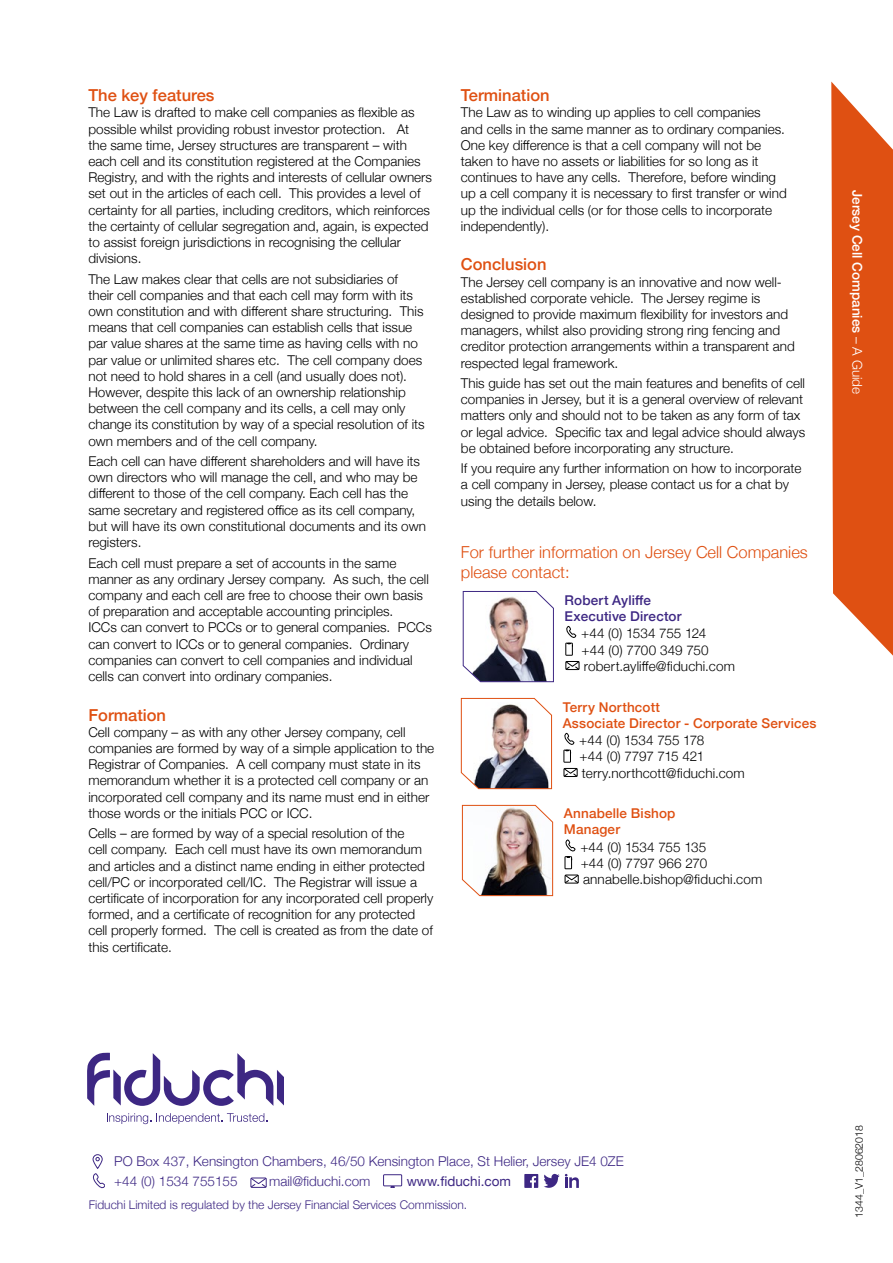
<style>
.page{position:relative;width:893px;height:1263px;background:#fff}
.page>*{position:absolute;margin:0;border:0;box-sizing:border-box;transform-origin:0 0}
.t1{font:300 16.5px/19.8px "Helvetica Neue";color:#df5012}
.t2{font:500 16.5px "Helvetica Neue";color:#df5012}
.t3{font:300 13.5px/16.2px "Helvetica Neue";color:#000}
.t4{font:300 13.5px "Helvetica Neue";color:#3d2783}
.t5{font:500 13.5px "Helvetica Neue";letter-spacing:.015em;color:#df5012}
.t6{font:500 13.5px "Helvetica Neue";letter-spacing:.015em;color:#3d2783}
.t7{font:500 13.5px "Helvetica Neue";color:#fff}
.t8{font:300 13.5px "Helvetica Neue";letter-spacing:-.025em;color:#000}
.t9{font:13.5px "Helvetica Neue";color:#3d2783}
.t10{font:300 12px "Helvetica Neue";color:#3d2783}
.t11{font:300 10.5px "Helvetica Neue";color:#000}
.s1{font-weight:300}
</style>
<div class="page">
<svg style="left:831px;top:82px;width:62px;height:574px;background:#e36833"></svg>
<svg style="left:107px;top:1113px;width:160px;height:11px"></svg>
<svg style="left:87px;top:1052px;width:196px;height:54px"></svg>
<div style="left:93px;top:1154px;width:10px;height:15px;border:1px solid #3d2783;border-radius:5px"></div>
<svg style="left:96px;top:1157px;width:4px;height:4px"></svg>
<svg style="left:92px;top:1173px;width:13px;height:16px"></svg>
<svg style="left:250px;top:1177px;width:17px;height:11px"></svg>
<div style="left:383px;top:1174px;width:19px;height:12px;border:1px solid #3d2783"></div>
<svg style="left:544px;top:1174px;width:35px;height:14px"></svg>
<svg style="left:524px;top:1174px;width:14px;height:14px"></svg>
<svg style="left:565px;top:625px;width:14px;height:45px"></svg>
<svg style="left:462px;top:591px;width:92px;height:91px"></svg>
<svg style="left:563px;top:732px;width:15px;height:45px"></svg>
<svg style="left:461px;top:698px;width:91px;height:91px"></svg>
<svg style="left:564px;top:839px;width:15px;height:44px"></svg>
<img style="left:462px;top:805px;width:91px;height:91px">
<p class="t2" style="left:88px;top:82px;width:127px">The key features</p>
<p class="t3" style="left:88px;top:103px;width:345px">The Law is drafted to make cell companies as flexible as possible whilst providing robust investor protection. At<br>the same time, Jersey structures are transparent – with each cell and its constitution registered at the Companies Registry, and with the rights and interests of cellular owners set out in the articles of each cell. This provides a level of certainty for all parties, including creditors, which reinforces the certainty of cellular segregation and, again, is expected to assist foreign jurisdictions in recognising the cellular divisions.</p>
<p class="t3" style="left:88px;top:270px;width:338px">The Law makes clear that cells are not subsidiaries of their cell companies and that each cell may form with its own constitution and with different share structuring. This means that cell companies can establish cells that issue par value shares at the same time as having cells with no par value or unlimited shares etc. The cell company does not need to hold shares in a cell (and usually does not).<br>However, despite this lack of an ownership relationship between the cell company and its cells, a cell may only change its constitution by way of a special resolution of its own members and of the cell company.</p>
<p class="t3" style="left:88px;top:452px;width:339px">Each cell can have different shareholders and will have its own directors who will manage the cell, and who may be different to those of the cell company. Each cell has the same secretary and registered office as its cell company, but will have its own constitutional documents and its own registers.</p>
<p class="t3" style="left:88px;top:554px;width:342px">Each cell must prepare a set of accounts in the same manner as any ordinary Jersey company. As such, the cell company and each cell are free to choose their own basis of preparation and acceptable accounting principles.</p>
<p class="t3" style="left:88px;top:618px;width:345px">ICCs can convert to PCCs or to general companies. PCCs can convert to ICCs or to general companies. Ordinary companies can convert to cell companies and individual cells can convert into ordinary companies.</p>
<p class="t2" style="left:88px;top:701px;width:79px">Formation</p>
<p class="t3" style="left:88px;top:723px;width:347px">Cell company – as with any other Jersey company, cell companies are formed by way of a simple application to the Registrar of Companies. A cell company must state in its memorandum whether it is a protected cell company or an incorporated cell company and its name must end in either those words or the initials PCC or ICC.</p>
<p class="t3" style="left:88px;top:824px;width:346px">Cells – are formed by way of a special resolution of the<br>cell company. Each cell must have its own memorandum and articles and a distinct name ending in either protected cell/PC or incorporated cell/IC. The Registrar will issue a certificate of incorporation for any incorporated cell properly formed, and a certificate of recognition for any protected cell properly formed. The cell is created as from the date of this certificate.</p>
<p class="t2" style="left:461px;top:82px;width:90px">Termination</p>
<p class="t3" style="left:461px;top:103px;width:327px">The Law as to winding up applies to cell companies<br>and cells in the same manner as to ordinary companies.<br>One key difference is that a cell company will not be taken to have no assets or liabilities for so long as it continues to have any cells. Therefore, before winding up a cell company it is necessary to first transfer or wind up the individual cells (or for those cells to incorporate independently).</p>
<p class="t2" style="left:461px;top:251px;width:87px">Conclusion</p>
<p class="t3" style="left:461px;top:273px;width:335px">The Jersey cell company is an innovative and now well&shy;established corporate vehicle. The Jersey regime is designed to provide maximum flexibility for investors and managers, whilst also providing strong ring fencing and creditor protection arrangements within a transparent and respected legal framework.</p>
<p class="t3" style="left:461px;top:374px;width:346px">This guide has set out the main features and benefits of cell companies in Jersey, but it is a general overview of relevant matters only and should not to be taken as any form of tax or legal advice. Specific tax and legal advice should always be obtained before incorporating any structure.</p>
<p class="t3" style="left:461px;top:459px;width:342px">If you require any further information on how to incorporate a cell company in Jersey, please contact us for a chat by using the details below.</p>
<p class="t1" style="left:461px;top:541px;width:348px">For further information on Jersey Cell Companies please contact:</p>
<p class="t6" style="left:565px;top:589px;width:88px">Robert Ayliffe</p>
<p class="t6" style="left:565px;top:605px;width:118px">Executive Director</p>
<p class="t3" style="left:581px;top:624px;width:127px">+44 (0) 1534 755 124</p>
<p class="t3" style="left:581px;top:641px;width:129px">+44 (0) 7700 349 750</p>
<p class="t3" style="left:584px;top:657px;width:153px">robert.ayliffe@fiduchi.com</p>
<p class="t5" style="left:563px;top:696px;width:99px">Terry Northcott</p>
<p class="t5" style="left:563px;top:712px;width:255px">Associate Director - Corporate Services</p>
<p class="t3" style="left:579px;top:731px;width:127px">+44 (0) 1534 755 178</p>
<p class="t8" style="left:580px;top:746px;width:126px">+44 (0) 7797 715 421</p>
<p class="t3" style="left:582px;top:764px;width:164px">terry.northcott@fiduchi.com</p>
<p class="t5" style="left:564px;top:802px;width:113px">Annabelle Bishop</p>
<p class="t5" style="left:564px;top:819px;width:58px">Manager</p>
<p class="t3" style="left:580px;top:838px;width:127px">+44 (0) 1534 755 135</p>
<p class="t3" style="left:581px;top:854px;width:128px">+44 (0) 7797 966 270</p>
<p class="t3" style="left:583px;top:870px;width:181px">annabelle.bishop@fiduchi.com</p>
<p class="t7" style="left:868px;top:190px;width:206px;rotate:90deg">Jersey Cell Companies <span class="s1">– A Guide</span></p>
<p class="t4" style="left:114px;top:1151px;width:511px">PO Box 437, Kensington Chambers, 46/50 Kensington Place, St Helier, Jersey JE4 0ZE</p>
<p class="t4" style="left:114px;top:1170px;width:125px">+44 (0) 1534 755155</p>
<p class="t4" style="left:269px;top:1170px;width:103px">mail@fiduchi.com</p>
<p class="t9" style="left:407px;top:1172px;width:106px">www.fiduchi.com</p>
<p class="t10" style="left:89px;top:1195px;width:380px">Fiduchi Limited is regulated by the Jersey Financial Services Commission.</p>
<p class="t11" style="left:850px;top:1218px;width:94px;rotate:-90deg">1344_V1_28062018</p>
</div>
